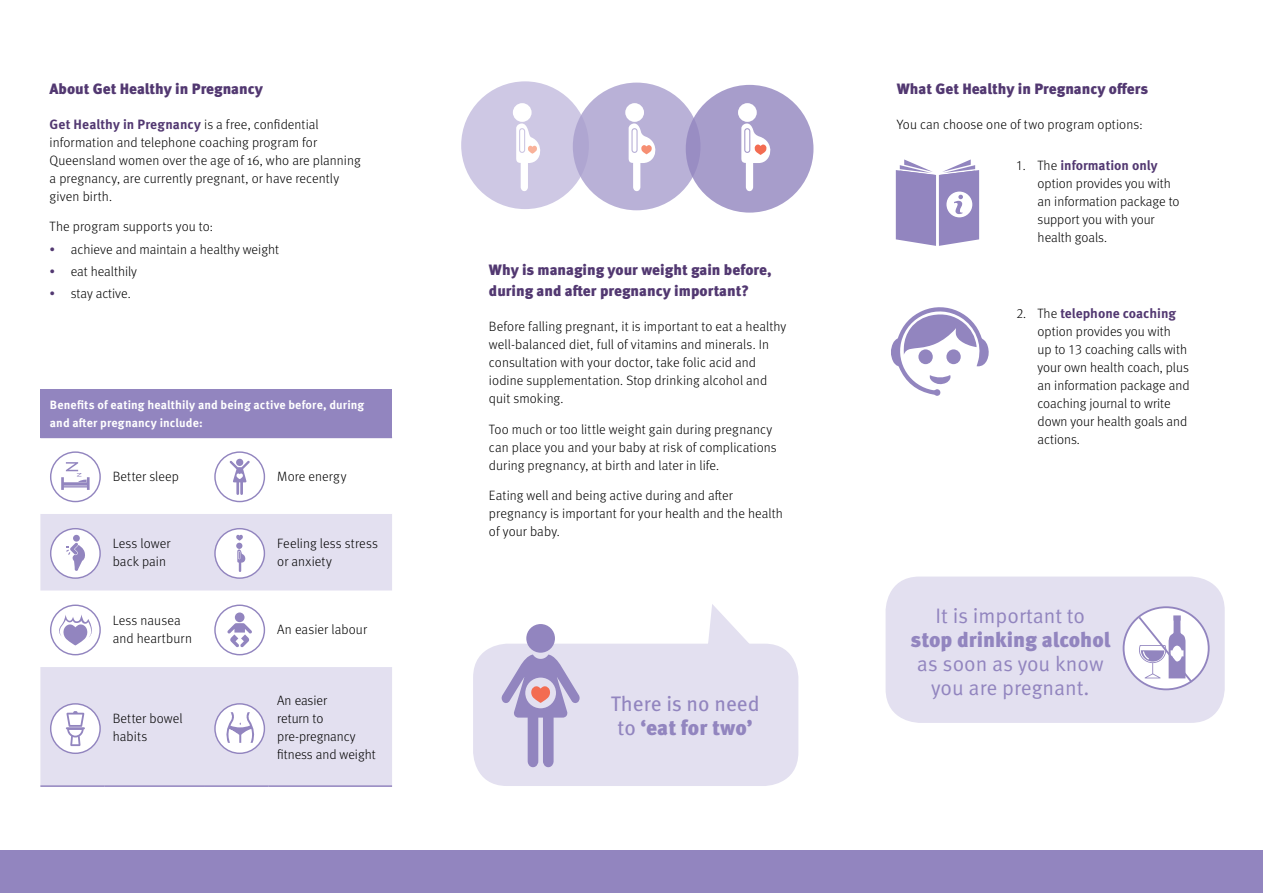
<style>
.page{position:relative;width:1263px;height:893px;background:#fff}
.page>*{position:absolute;margin:0;border:0;box-sizing:border-box;transform-origin:0 0}
.t1{font:21px/24px "Meta OT Norm";color:#9285bf;text-align:center}
.t2{font:21px/24px "Meta OT";color:#9285bf;text-align:center}
.t3{font:900 21px "Meta OT";letter-spacing:-.005em;color:#9285bf}
.t4{font:900 15px/21px "Meta OT";color:#523871}
.t5{font:300 13.5px/18px "Meta OT";letter-spacing:.005em;color:#000}
.t6{font:700 12px/18px "Meta OT";letter-spacing:.01em;color:#fff}
.s1{font-weight:700;color:#523871}
.s2{color:#523871}
.s3{font-weight:900}
</style>
<div class="page">
<div style="left:40px;top:390px;width:352px;height:48px;background:#9285bf"></div>
<svg style="left:40px;top:514px;width:352px;height:271px;fill:#e3e0f0"></svg>
<hr style="left:40px;top:785px;width:64px;height:2px;background:#9285bf">
<hr style="left:104px;top:785px;width:101px;height:2px;background:#9285bf">
<hr style="left:205px;top:785px;width:64px;height:2px;background:#9285bf">
<hr style="left:269px;top:785px;width:123px;height:2px;background:#9285bf">
<div style="left:50px;top:451px;width:51px;height:51px;border:1px solid #9285bf;border-radius:50%"></div>
<svg style="left:61px;top:462px;width:29px;height:28px"></svg>
<div style="left:215px;top:605px;width:49px;height:50px;background:#fff;border-radius:50%"></div>
<div style="left:214px;top:604px;width:51px;height:51px;border:1px solid #9285bf;border-radius:50%"></div>
<div style="left:214px;top:451px;width:51px;height:51px;border:1px solid #9285bf;border-radius:50%"></div>
<div style="left:236px;top:459px;width:7px;height:7px;background:#9285bf;border-radius:50%"></div>
<svg style="left:230px;top:461px;width:20px;height:34px"></svg>
<div style="left:215px;top:529px;width:49px;height:49px;background:#fff;border-radius:50%"></div>
<div style="left:214px;top:528px;width:51px;height:51px;border:1px solid #9285bf;border-radius:50%"></div>
<svg style="left:236px;top:535px;width:10px;height:37px"></svg>
<div style="left:215px;top:704px;width:49px;height:49px;background:#fff;border-radius:50%"></div>
<div style="left:214px;top:703px;width:51px;height:51px;border:1px solid #9285bf;border-radius:50%"></div>
<svg style="left:226px;top:712px;width:29px;height:31px"></svg>
<div style="left:51px;top:704px;width:49px;height:49px;background:#fff;border-radius:50%"></div>
<div style="left:50px;top:703px;width:51px;height:51px;border:1px solid #9285bf;border-radius:50%"></div>
<svg style="left:66px;top:711px;width:19px;height:35px"></svg>
<svg style="left:51px;top:605px;width:49px;height:50px"></svg>
<div style="left:50px;top:604px;width:51px;height:51px;border:1px solid #9285bf;border-radius:50%"></div>
<svg style="left:57px;top:614px;width:39px;height:31px"></svg>
<div style="left:51px;top:529px;width:49px;height:49px;background:#fff;border-radius:50%"></div>
<div style="left:50px;top:528px;width:51px;height:51px;border:1px solid #9285bf;border-radius:50%"></div>
<div style="left:73px;top:535px;width:7px;height:7px;background:#9285bf;border-radius:50%"></div>
<svg style="left:66px;top:543px;width:19px;height:28px"></svg>
<svg style="left:227px;top:612px;width:25px;height:35px"></svg>
<div style="left:461px;top:81px;width:128px;height:128px;background:#cec8e4;border-radius:50%"></div>
<div style="left:573px;top:83px;width:127px;height:127px;background:#b9b1d7;border-radius:50%"></div>
<div style="left:686px;top:85px;width:127px;height:128px;background:linear-gradient(to right,#a399c9,#a9a0cc);border-radius:50%"></div>
<svg style="left:629px;top:123px;width:27px;height:68px"></svg>
<div style="left:625px;top:103px;width:19px;height:19px;background:#fff;border-radius:50%"></div>
<svg style="left:741px;top:123px;width:35px;height:68px"></svg>
<div style="left:738px;top:103px;width:19px;height:19px;background:#fff;border-radius:50%"></div>
<svg style="left:516px;top:123px;width:24px;height:68px"></svg>
<div style="left:513px;top:103px;width:19px;height:19px;background:#fff;border-radius:50%"></div>
<div style="left:0;top:850px;width:1263px;height:43px;background:#9285bf"></div>
<svg style="left:891px;top:307px;width:98px;height:89px"></svg>
<svg style="left:896px;top:159px;width:83px;height:87px"></svg>
<svg style="left:613px;top:604px;width:185px;height:68px"></svg>
<div style="left:473px;top:644px;width:325px;height:142px;background:#e3e0f0;border-radius:34px"></div>
<div style="left:526px;top:624px;width:29px;height:29px;background:#9285bf;border-radius:50%"></div>
<svg style="left:502px;top:655px;width:78px;height:112px"></svg>
<div style="left:885px;top:576px;width:340px;height:147px;background:#e3e0f0;border-radius:34px"></div>
<div style="left:1123px;top:607px;width:86px;height:82px;background:#fff;border-radius:50%"></div>
<div style="left:1123px;top:606px;width:86px;height:84px;border:2px solid #9285bf;border-radius:50%"></div>
<svg style="left:1137px;top:615px;width:57px;height:70px"></svg>
<p class="t4" style="left:50px;top:78px;width:215px">About Get Healthy in Pregnancy</p>
<p class="t5" style="left:50px;top:115px;width:313px"><span class="s1">Get Healthy in Pregnancy</span> is a free, confidential information and telephone coaching program for Queensland women over the age of 16, who are planning a pregnancy, are currently pregnant, or have recently given birth.</p>
<p class="t5" style="left:50px;top:218px;width:165px">The program supports you to:</p>
<p class="t5" style="left:50px;top:240px;width:231px"><span class="s2">•</span> achieve and maintain a healthy weight</p>
<p class="t5" style="left:50px;top:262px;width:89px"><span class="s2">•</span> eat healthily</p>
<p class="t5" style="left:50px;top:285px;width:83px"><span class="s2">•</span> stay active.</p>
<p class="t6" style="left:50px;top:396px;width:316px">Benefits of eating healthily and being active before, during and after pregnancy include:</p>
<p class="t5" style="left:113px;top:467px;width:68px">Better sleep</p>
<p class="t5" style="left:277px;top:467px;width:71px">More energy</p>
<p class="t5" style="left:113px;top:535px;width:59px">Less lower back pain</p>
<p class="t5" style="left:277px;top:535px;width:102px">Feeling less stress or anxiety</p>
<p class="t5" style="left:113px;top:611px;width:81px">Less nausea and heartburn</p>
<p class="t5" style="left:277px;top:620px;width:91px">An easier labour</p>
<p class="t5" style="left:113px;top:709px;width:72px">Better bowel habits</p>
<p class="t5" style="left:277px;top:691px;width:100px">An easier<br>return to pre-pregnancy fitness and weight</p>
<p class="t4" style="left:489px;top:260px;width:284px">Why is managing your weight gain before, during and after pregnancy important?</p>
<p class="t5" style="left:489px;top:318px;width:299px">Before falling pregnant, it is important to eat a healthy well-balanced diet, full of vitamins and minerals. In consultation with your doctor, take folic acid and iodine supplementation. Stop drinking alcohol and quit smoking.</p>
<p class="t5" style="left:489px;top:420px;width:289px">Too much or too little weight gain during pregnancy can place you and your baby at risk of complications during pregnancy, at birth and later in life.</p>
<p class="t5" style="left:489px;top:487px;width:295px">Eating well and being active during and after pregnancy is important for your health and the health of your baby.</p>
<h1 class="t2" style="left:611px;top:692px;width:150px">There is no need to <span class="s3">‘eat for two’</span></h1>
<p class="t4" style="left:897px;top:78px;width:253px">What Get Healthy in Pregnancy offers</p>
<p class="t5" style="left:897px;top:115px;width:247px">You can choose one of two program options:</p>
<p class="t5" style="left:1037px;top:156px;width:144px;text-indent:-21px">1. The <span class="s1">information only </span>option provides you with an information package to support you with your health goals.</p>
<p class="t5" style="left:1037px;top:304px;width:153px;text-indent:-21px">2. The <span class="s1">telephone coaching </span>option provides you with<br>up to 13 coaching calls with your own health coach, plus an information package and coaching journal to write down your health goals and actions.</p>
<h1 class="t1" style="left:936px;top:603px;width:151px">It is important to</h1>
<h1 class="t3" style="left:910px;top:626px;width:201px">stop drinking alcohol</h1>
<h1 class="t1" style="left:917px;top:651px;width:188px">as soon as you know you are pregnant.</h1>
</div>
